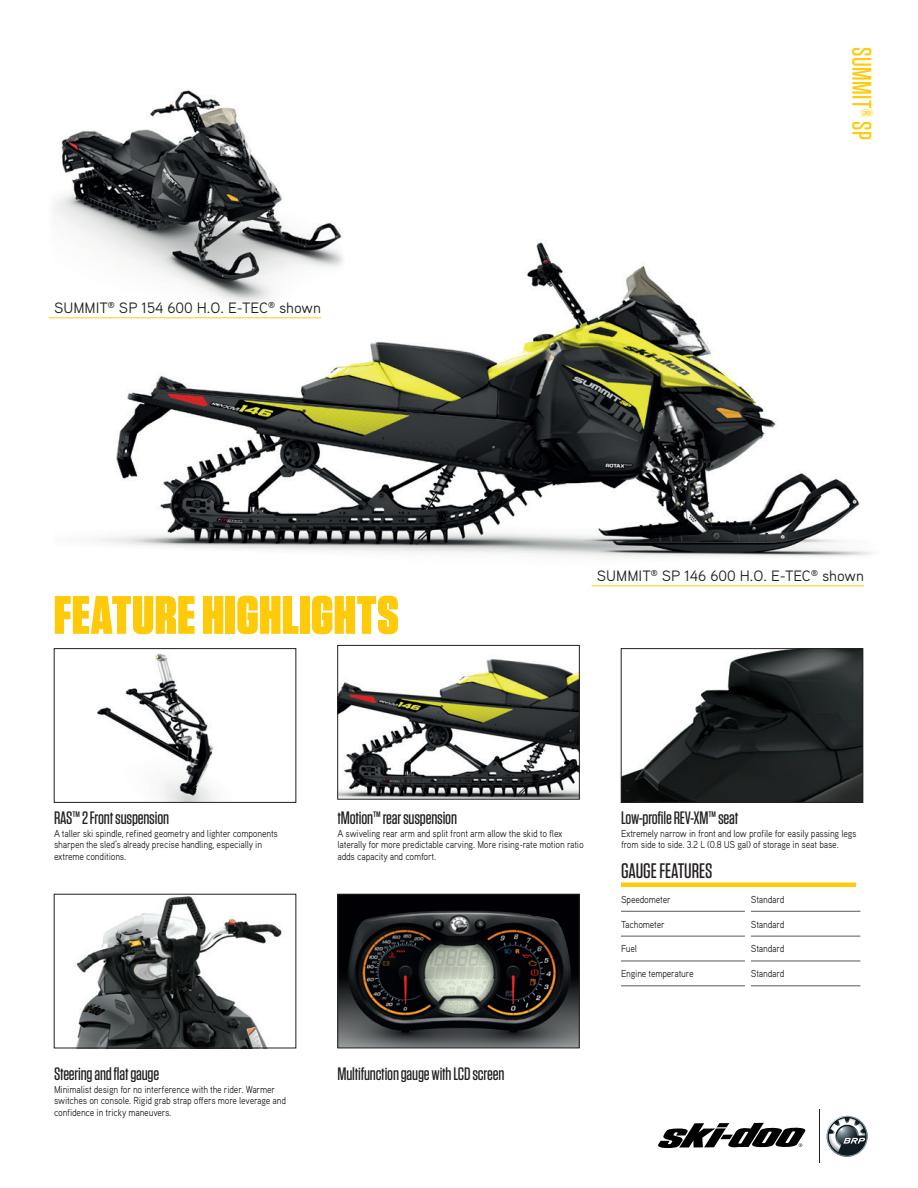
<style>
.page{position:relative;width:918px;height:1188px;background:#fff}
.page>*{position:absolute;margin:0;border:0;box-sizing:border-box;transform-origin:0 0}
.Feature_Highlights{font:900 54px "Tungsten";letter-spacing:.015em;color:#feca0a}
.Spread_headline_righ{font:500 27px "Tungsten";letter-spacing:.02em;color:#feca0a}
.Table_Header{font:500 21px "Tungsten";color:#231f20}
.XHead{font:500 18px "Tungsten";letter-spacing:-.01em;color:#231f20}
.Header_highlights{font:15px "Aaux Pro OT";color:#231f20}
.Body_Text{font:10.2px/11.7px "Aaux Pro OT";letter-spacing:-.02em;color:#231f20;scale:.9 1}
.Table_Text_Left{font:10.2px "Aaux Pro OT";letter-spacing:-.02em;color:#231f20;scale:.9 1}
</style>
<div class="page">
<img style="left:54px;top:242px;width:817px;height:345px">
<img style="left:54px;top:90px;width:295px;height:226px">
<svg style="left:658px;top:1123px;width:147px;height:25px"></svg>
<hr style="left:819px;top:1110px;width:1px;height:53px;background:#231f20">
<svg style="left:826px;top:1115px;width:42px;height:42px"></svg>
<img style="left:340px;top:659px;width:238px;height:138px">
<div style="left:338px;top:645px;width:242px;height:154px;border:1px solid #231f20"></div>
<img style="left:623px;top:650px;width:238px;height:151px">
<div style="left:621px;top:648px;width:242px;height:155px;border:1px solid #231f20"></div>
<img style="left:76px;top:896px;width:206px;height:150px">
<div style="left:54px;top:894px;width:242px;height:154px;border:1px solid #231f20"></div>
<img style="left:97px;top:653px;width:117px;height:148px">
<div style="left:54px;top:648px;width:242px;height:155px;border:1px solid #231f20"></div>
<img style="left:340px;top:896px;width:237px;height:150px">
<div style="left:338px;top:894px;width:241px;height:154px;border:1px solid #231f20"></div>
<hr style="left:621px;top:911px;width:124px;height:1px;background:#57585a">
<hr style="left:751px;top:911px;width:109px;height:1px;background:#57585a">
<hr style="left:621px;top:936px;width:124px;height:1px;background:#57585a">
<hr style="left:751px;top:936px;width:109px;height:1px;background:#57585a">
<hr style="left:621px;top:961px;width:124px;height:1px;background:#57585a">
<hr style="left:751px;top:961px;width:109px;height:1px;background:#57585a">
<hr style="left:621px;top:985px;width:124px;height:1px;background:#57585a">
<hr style="left:751px;top:985px;width:109px;height:1px;background:#57585a">
<div style="left:621px;top:882px;width:235px;height:5px;background:#feca0a"></div>
<hr style="left:592px;top:586px;width:272px;height:1px;background:#feca0a">
<hr style="left:49px;top:318px;width:272px;height:1px;background:#feca0a">
<p class="Header_highlights" style="left:54px;top:299px;width:269px">SUMMIT<sup>®</sup> SP 154 600 H.O. E-TEC<sup>®</sup> shown</p>
<p class="Spread_headline_righ" style="left:876px;top:47px;width:95px;rotate:90deg">SUMMIT<sup>®</sup> SP</p>
<p class="Feature_Highlights" style="left:54px;top:584px;width:346px">FEATURE HIGHLIGHTS</p>
<p class="Header_highlights" style="left:597px;top:567px;width:269px">SUMMIT<sup>®</sup> SP 146 600 H.O. E-TEC<sup>®</sup> shown</p>
<p class="XHead" style="left:54px;top:808px;width:117px">RAS™ 2 Front suspension</p>
<p class="Body_Text" style="left:54px;top:827px;width:250px">A taller ski spindle, refined geometry and lighter components sharpen the sled’s already precise handling, especially in extreme conditions.</p>
<p class="XHead" style="left:54px;top:1064px;width:107px">Steering and flat gauge</p>
<p class="Body_Text" style="left:54px;top:1083px;width:259px">Minimalist design for no interference with the rider. Warmer switches on console. Rigid grab strap offers more leverage and confidence in tricky maneuvers.</p>
<p class="XHead" style="left:338px;top:808px;width:121px">tMotion™ rear suspension</p>
<p class="Body_Text" style="left:338px;top:827px;width:275px">A swiveling rear arm and split front arm allow the skid to flex laterally for more predictable carving. More rising-rate motion ratio adds capacity and comfort.</p>
<p class="XHead" style="left:338px;top:1064px;width:168px">Multifunction gauge with LCD screen</p>
<p class="XHead" style="left:621px;top:808px;width:119px">Low-profile REV-XM™ seat</p>
<p class="Body_Text" style="left:621px;top:827px;width:263px">Extremely narrow in front and low profile for easily passing legs from side to side. 3.2 L (0.8 US gal) of storage in seat base.</p>
<p class="Table_Header" style="left:621px;top:860px;width:93px">GAUGE FEATURES</p>
<p class="Table_Text_Left" style="left:621px;top:893px;width:57px">Speedometer</p>
<p class="Table_Text_Left" style="left:751px;top:893px;width:39px">Standard</p>
<p class="Table_Text_Left" style="left:621px;top:918px;width:50px">Tachometer</p>
<p class="Table_Text_Left" style="left:751px;top:918px;width:39px">Standard</p>
<p class="Table_Text_Left" style="left:621px;top:942px;width:19px">Fuel</p>
<p class="Table_Text_Left" style="left:751px;top:942px;width:39px">Standard</p>
<p class="Table_Text_Left" style="left:621px;top:967px;width:82px">Engine temperature</p>
<p class="Table_Text_Left" style="left:751px;top:967px;width:39px">Standard</p>
</div>
